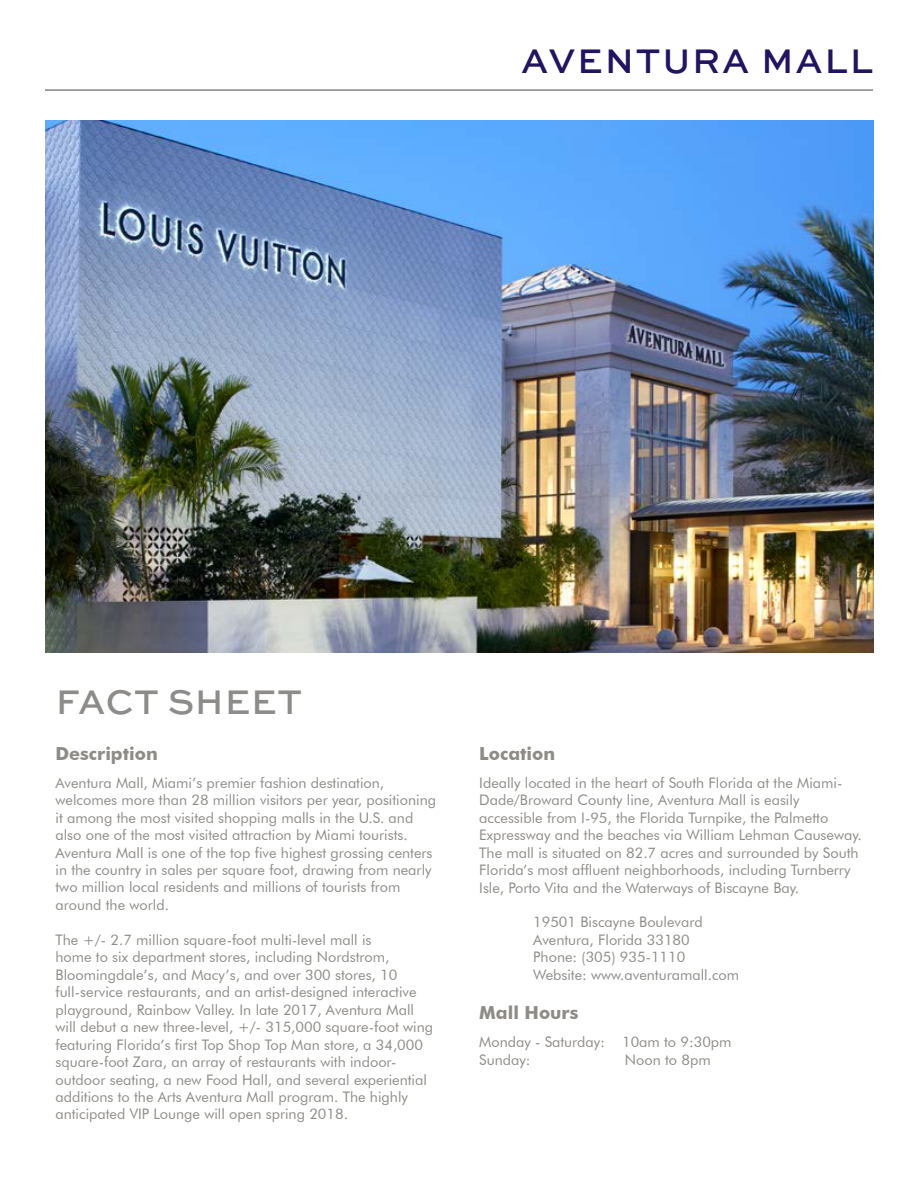
<style>
.page{position:relative;width:918px;height:1188px;background:#fff}
.page>*{position:absolute;margin:0;border:0;box-sizing:border-box;transform-origin:0 0}
.t1{font:500 36px "Sweet Sans Pro";letter-spacing:.05em;color:#23145f}
.t2{font:500 36px "Sweet Sans Pro";letter-spacing:.02em;color:#8e8c8a}
.t3{font:700 18px "Futura BT";color:#8f8c88}
.t4{font:14.55px/17.4px "Futura BT";color:#8f8c88}
</style>
<div class="page">
<img style="left:45px;top:121px;width:828px;height:531px">
<hr style="left:45px;top:90px;width:828px;height:1px;background:#4d494a">
<h1 class="t1" style="left:521px;top:34px;width:353px">AVENTURA MALL</h1>
<h1 class="t2" style="left:56px;top:676px;width:248px">FACT SHEET</h1>
<p class="t3" style="left:56px;top:742px;width:104px">Description</p>
<p class="t4" style="left:56px;top:774px;width:382px">Aventura Mall, Miami’s premier fashion destination, welcomes more than 28 million visitors per year, positioning it among the most visited shopping malls in the U.S. and also one of the most visited attraction by Miami tourists.<br>Aventura Mall is one of the top five highest grossing centers in the country in sales per square foot, drawing from nearly two million local residents and millions of tourists from around the world.</p>
<p class="t4" style="left:56px;top:931px;width:379px">The +/- 2.7 million square-foot multi-level mall is<br>home to six department stores, including Nordstrom, Bloomingdale’s, and Macy’s, and over 300 stores, 10 full-service restaurants, and an artist-designed interactive playground, Rainbow Valley. In late 2017, Aventura Mall will debut a new three-level, +/- 315,000 square-foot wing featuring Florida’s first Top Shop Top Man store, a 34,000 square-foot Zara, an array of restaurants with indoor&shy;outdoor seating, a new Food Hall, and several experiential additions to the Arts Aventura Mall program. The highly anticipated VIP Lounge will open spring 2018.</p>
<p class="t3" style="left:479px;top:742px;width:77px">Location</p>
<p class="t4" style="left:479px;top:774px;width:384px">Ideally located in the heart of South Florida at the Miami-Dade/Broward County line, Aventura Mall is easily accessible from I-95, the Florida Turnpike, the Palmetto Expressway and the beaches via William Lehman Causeway.<br>The mall is situated on 82.7 acres and surrounded by South Florida’s most affluent neighborhoods, including Turnberry Isle, Porto Vita and the Waterways of Biscayne Bay.</p>
<p class="t4" style="left:533px;top:913px;width:207px">19501 Biscayne Boulevard<br>Aventura, Florida 33180<br>Phone: (305) 935-1110<br>Website: www.aventuramall.com</p>
<p class="t3" style="left:479px;top:1002px;width:101px">Mall Hours</p>
<p class="t4" style="left:479px;top:1033px;width:254px">Monday - Saturday: 10am to 9:30pm<br>Sunday:</p>
<p class="t4" style="left:625px;top:1051px;width:87px">Noon to 8pm</p>
</div>
